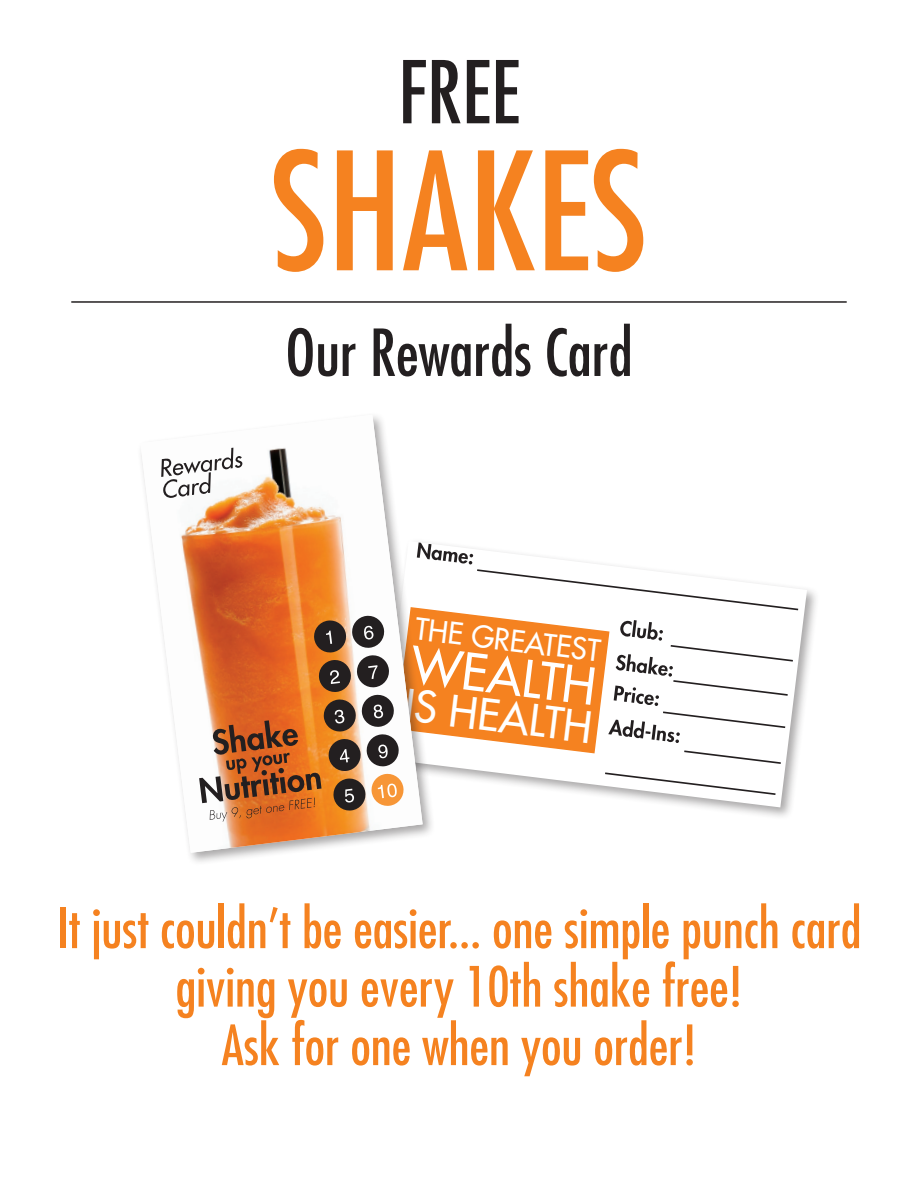
<style>
.page{position:relative;width:918px;height:1188px;background:#fff}
.page>*{position:absolute;margin:0;border:0;box-sizing:border-box;transform-origin:0 0}
.t1{font:condensed 159px "Futura Std";color:#f58220}
.t2{font:condensed 84px "Futura Std";color:#231f20}
.t3{font:condensed 63px "Futura Std";color:#231f20}
.t4{font:condensed 54px/58.5px "Futura Std";color:#f58220;text-align:center}
.t5{font:500 49.65px "Futura Std";color:#fff}
.t6{font:500 42.45px "Futura Std";color:#fff}
.t7{font:500 29.25px "Futura Std";color:#fff}
</style>
<div class="page">
<div style="left:379px;top:538px;width:441px;height:283px;background:#231f20;opacity:.39"></div>
<div style="left:137px;top:412px;width:299px;height:454px;background:#231f20;opacity:.39"></div>
<img style="left:140px;top:415px;width:283px;height:438px">
<svg style="left:199px;top:542px;width:601px;height:280px"></svg>
<svg style="left:161px;top:448px;width:81px;height:50px"></svg>
<hr style="left:71px;top:301px;width:776px;height:2px;background:#231f20">
<h2 class="t2" style="left:398px;top:42px;width:123px">FREE</h2>
<h1 class="t1" style="left:271px;top:116px;width:378px">SHAKES</h1>
<p class="t3" style="left:285px;top:315px;width:349px">Our Rewards Card</p>
<p class="t7" style="left:418px;top:610px;width:188px;rotate:7deg">THE GREATEST</p>
<p class="t5" style="left:415px;top:634px;width:187px;rotate:7deg">WEALTH</p>
<p class="t6" style="left:408px;top:678px;width:190px;rotate:7deg">IS HEALTH</p>
<p class="t4" style="left:57px;top:899px;width:806px">It just couldn’t be easier... one simple punch card giving you every 10th shake free!<br>Ask for one when you order!</p>
</div>
